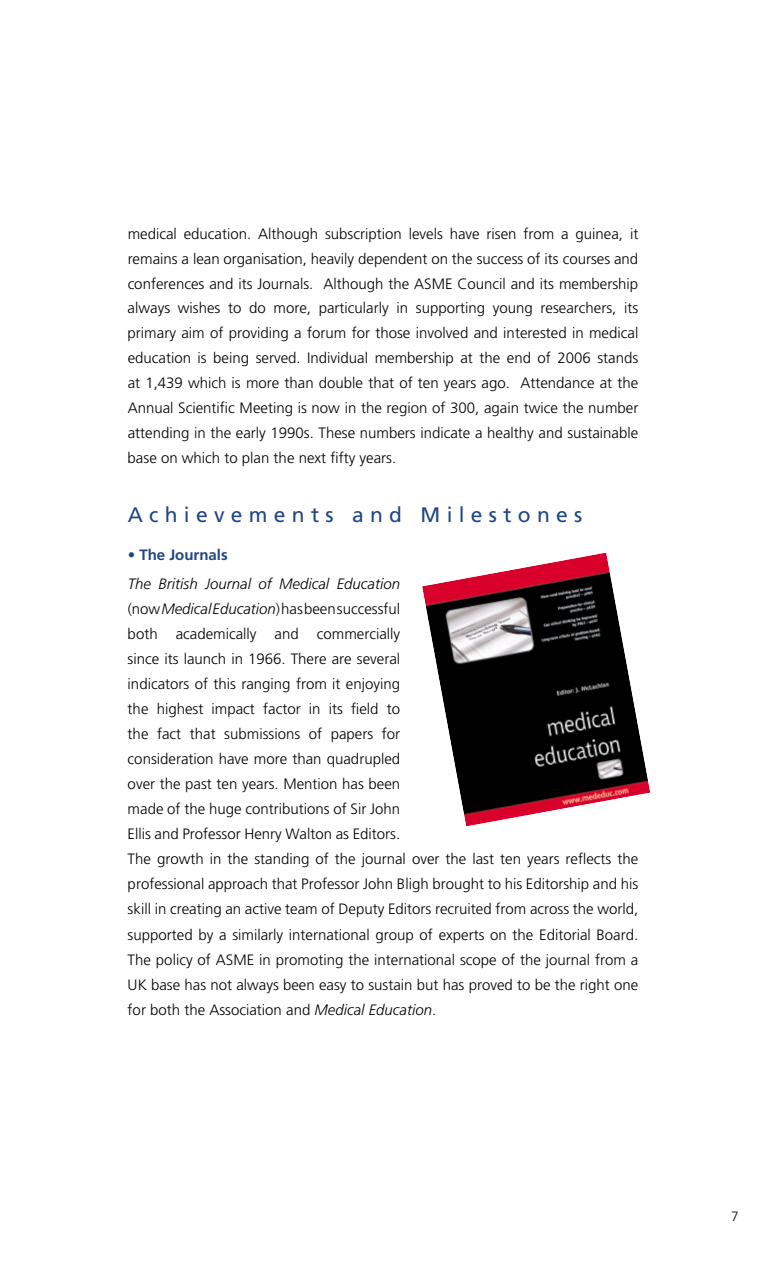
<style>
.page{position:relative;width:766px;height:1263px;background:#fff}
.page>*{position:absolute;margin:0;border:0;box-sizing:border-box;transform-origin:0 0}
.t1{font:21px "Frutiger";letter-spacing:.3em;color:#1f4685}
.t2{font:300 15px/25px "Frutiger";color:#000;text-align:justify}
.t3{font:700 15px "Frutiger";color:#1f4685}
.s1{font-style:italic}
</style>
<div class="page">
<img style="left:422px;top:552px;width:228px;height:274px">
<p class="t2" style="left:128px;top:221px;width:512px">medical education. Although subscri ption levels have risen from a gui nea, it remai ns a lean organisation, heavi ly dependent on the success of its courses and conferences and its Journals. Although the ASME Counci l and its membershi p always wishes to do more, particularly i n supporti ng young researchers, its pri mary ai m of providi ng a forum for those i nvolved and i nterested i n medical education is bei ng served. Individual membershi p at the end of 2006 stands at 1,439 which is more than double that of ten years ago. Attendance at the Annual Scientific Meeti ng is now i n the region of 300, agai n twice the number attendi ng i n the early 1990s. These numbers i ndicate a healthy and sustai nable base on which to plan the next fifty years.</p>
<h1 class="t1" style="left:128px;top:502px;width:456px">Achievements and Milestones</h1>
<p class="t3" style="left:128px;top:545px;width:102px">• The Journals</p>
<p class="t2" style="left:128px;top:571px;width:512px;text-align:left"><span class="s1">The British Journal of Medical Education<br></span>(now <span class="s1">Medical Education</span>) has been successful<br>both academically and commercially<br>si nce its launch i n 1966. There are several<br>i ndicators of this rangi ng from it enjoyi ng<br>the highest i mpact factor i n its field to<br>the fact that submissions of papers for<br>consideration have more than quadrupled<br>over the past ten years. Mention has been<br>made of the huge contri butions of Si r John<br>Ellis and Professor Henry Walton as Editors.<br>The growth i n the standi ng of the journal over the last ten years reflects the professional approach that Professor John Bligh brought to his Editorshi p and his ski ll i n creati ng an active team of Deputy Editors recruited from across the world, supported by a si mi larly i nternational group of experts on the Editorial Board.<br>The policy of ASME i n promoti ng the i nternational scope of the journal from a UK base has not always been easy to sustai n but has proved to be the right one for both the Associ ati on and <span class="s1">Medical Education</span>.</p>
</div>
